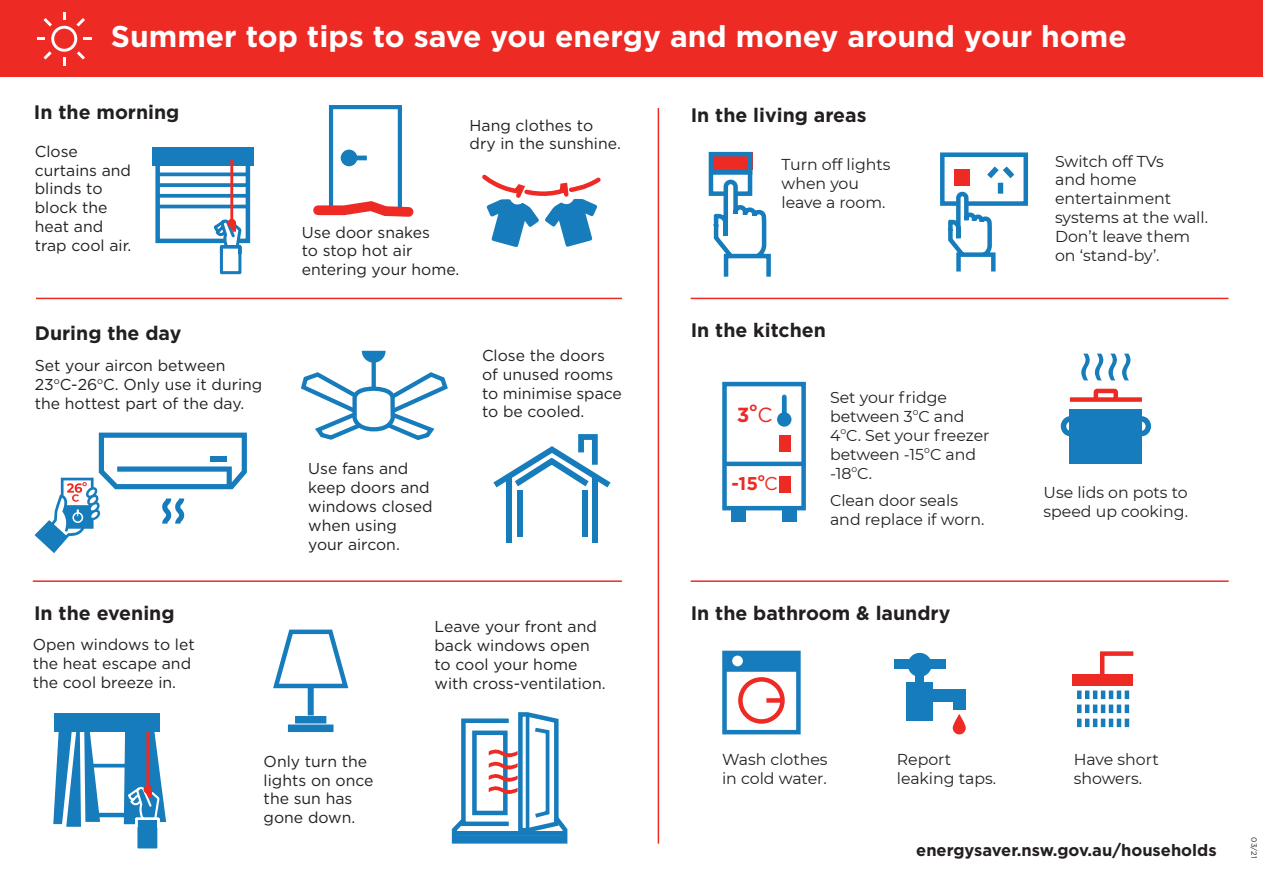
<style>
.page{position:relative;width:1263px;height:893px;background:#fff}
.page>*{position:absolute;margin:0;border:0;box-sizing:border-box;transform-origin:0 0}
.Heading_1{font:700 30px "Gotham";color:#fff}
.t1{font:700 20.4px "Gotham";color:#ee2a25}
.Heading_2{font:700 19.5px "Gotham";color:#231f20}
.t2{font:700 18.45px "Gotham";color:#ee2a25}
.t3{font:700 16.5px "Gotham";color:#231f20}
.Body_Black_10pt{font:15.75px/18.9px "Gotham";color:#231f20}
.t4{font:15.75px/18.9px "Montserrat";color:#231f20}
._9pt_text{font:15.75px/18px "Gotham";color:#231f20}
.t5{font:700 11.85px "Gotham";color:#ee2a25}
.t6{font:700 10.8px "Gotham";color:#ee2a25}
.t7{font:7.5px "Gotham";color:#231f20}
.s1{font-weight:400}
</style>
<div class="page">
<div style="left:0;top:0;width:1263px;height:77px;background:#ee2a25"></div>
<hr style="left:36px;top:298px;width:586px;height:1px;background:#ee2a25">
<hr style="left:33px;top:580px;width:589px;height:2px;background:#ee2a25">
<div style="left:506px;top:476px;width:6px;height:66px;background:#167cbb"></div>
<div style="left:592px;top:476px;width:6px;height:66px;background:#167cbb"></div>
<svg style="left:493px;top:434px;width:117px;height:54px"></svg>
<div style="left:517px;top:490px;width:6px;height:47px;background:#167cbb"></div>
<div style="left:582px;top:490px;width:6px;height:47px;background:#167cbb"></div>
<svg style="left:273px;top:629px;width:76px;height:61px"></svg>
<div style="left:308px;top:684px;width:6px;height:31px;background:#167cbb"></div>
<div style="left:295px;top:716px;width:31px;height:7px;background:#167cbb"></div>
<div style="left:288px;top:724px;width:45px;height:8px;background:#167cbb"></div>
<svg style="left:34px;top:433px;width:213px;height:120px"></svg>
<svg style="left:37px;top:12px;width:54px;height:54px"></svg>
<hr style="left:691px;top:298px;width:537px;height:1px;background:#ee2a25">
<hr style="left:691px;top:580px;width:538px;height:2px;background:#ee2a25">
<svg style="left:953px;top:714px;width:13px;height:20px"></svg>
<hr style="left:658px;top:108px;width:1px;height:736px;background:#ee2a25">
<div style="left:940px;top:152px;width:88px;height:54px;background:#fff;border:4px solid #167cbb"></div>
<div style="left:954px;top:169px;width:16px;height:16px;background:#ee2a25"></div>
<svg style="left:946px;top:190px;width:52px;height:110px"></svg>
<svg style="left:987px;top:166px;width:28px;height:18px"></svg>
<div style="left:998px;top:183px;width:5px;height:11px;background:#167cbb"></div>
<div style="left:155px;top:155px;width:95px;height:88px;background:#fff;border:4px solid #167cbb"></div>
<div style="left:152px;top:147px;width:102px;height:19px;background:#167cbb"></div>
<svg style="left:157px;top:172px;width:90px;height:4px"></svg>
<svg style="left:157px;top:183px;width:90px;height:4px"></svg>
<svg style="left:157px;top:194px;width:90px;height:4px"></svg>
<hr style="left:158px;top:205px;width:90px;height:3px;background:#167cbb">
<hr style="left:230px;top:160px;width:3px;height:62px;background:#ee2a25">
<svg style="left:211px;top:217px;width:32px;height:58px"></svg>
<div style="left:228px;top:219px;width:8px;height:8px;background:#ee2a25;border-radius:50%"></div>
<div style="left:329px;top:105px;width:73px;height:109px;border:4px solid #167cbb"></div>
<hr style="left:350px;top:156px;width:17px;height:4px;background:#167cbb">
<svg style="left:313px;top:196px;width:101px;height:21px"></svg>
<div style="left:341px;top:150px;width:16px;height:16px;background:#167cbb;border-radius:50%"></div>
<svg style="left:482px;top:174px;width:119px;height:73px"></svg>
<svg style="left:362px;top:351px;width:24px;height:12px"></svg>
<hr style="left:372px;top:357px;width:4px;height:39px;background:#167cbb">
<svg style="left:300px;top:369px;width:148px;height:71px"></svg>
<svg style="left:1060px;top:413px;width:91px;height:26px"></svg>
<svg style="left:1069px;top:388px;width:73px;height:14px"></svg>
<div style="left:1070px;top:409px;width:72px;height:54px;background:#167cbb"></div>
<svg style="left:1081px;top:354px;width:50px;height:26px"></svg>
<svg style="left:1098px;top:651px;width:36px;height:24px"></svg>
<div style="left:1072px;top:675px;width:61px;height:11px;background:#ee2a25"></div>
<svg style="left:1077px;top:690px;width:52px;height:37px"></svg>
<div style="left:722px;top:651px;width:79px;height:83px;border:4px solid #167cbb"></div>
<div style="left:726px;top:652px;width:72px;height:20px;background:#167cbb;border:1px solid #167cbb"></div>
<div style="left:732px;top:656px;width:11px;height:10px;background:#fff;border-radius:50%"></div>
<div style="left:738px;top:677px;width:47px;height:47px;border:4px solid #ee2a25;border-radius:50%"></div>
<div style="left:766px;top:698px;width:16px;height:5px;background:#ee2a25"></div>
<div style="left:906px;top:682px;width:27px;height:38px;background:#167cbb"></div>
<div style="left:915px;top:665px;width:9px;height:21px;background:#167cbb"></div>
<div style="left:894px;top:659px;width:52px;height:9px;background:#167cbb"></div>
<div style="left:931px;top:689px;width:35px;height:13px;background:#167cbb"></div>
<div style="left:953px;top:691px;width:13px;height:19px;background:#167cbb"></div>
<div style="left:908px;top:653px;width:24px;height:24px;background:#167cbb;border-radius:50%"></div>
<div style="left:60px;top:717px;width:94px;height:100px;background:#fff;border:4px solid #167cbb"></div>
<hr style="left:62px;top:764px;width:89px;height:3px;background:#167cbb">
<svg style="left:53px;top:732px;width:48px;height:95px"></svg>
<div style="left:54px;top:713px;width:106px;height:19px;background:#167cbb"></div>
<svg style="left:123px;top:732px;width:44px;height:117px"></svg>
<div style="left:144px;top:785px;width:8px;height:9px;background:#ee2a25;border-radius:50%"></div>
<svg style="left:451px;top:712px;width:117px;height:132px"></svg>
<div style="left:711px;top:153px;width:41px;height:17px;background:#ee2a25"></div>
<div style="left:709px;top:152px;width:43px;height:44px;border:4px solid #167cbb"></div>
<div style="left:711px;top:169px;width:41px;height:6px;background:#167cbb"></div>
<svg style="left:711px;top:177px;width:62px;height:205px"></svg>
<div style="left:732px;top:506px;width:14px;height:16px;background:#167cbb"></div>
<div style="left:782px;top:506px;width:14px;height:16px;background:#167cbb"></div>
<div style="left:722px;top:382px;width:84px;height:128px;background:#fff;border:4px solid #167cbb"></div>
<hr style="left:726px;top:462px;width:76px;height:4px;background:#167cbb">
<div style="left:780px;top:435px;width:11px;height:17px;background:#ee2a25"></div>
<div style="left:780px;top:476px;width:11px;height:16px;background:#ee2a25"></div>
<div style="left:777px;top:412px;width:14px;height:15px;background:#167cbb;border-radius:50%"></div>
<div style="left:782px;top:397px;width:5px;height:22px;background:#167cbb"></div>
<h1 class="Heading_1" style="left:111px;top:19px;width:1017px">Summer top tips to save you energy and money around your home</h1>
<h2 class="Heading_2" style="left:34px;top:101px;width:147px">In the morning</h2>
<p class="Body_Black_10pt" style="left:35px;top:141px;width:98px">Close curtains and blinds to block the heat and trap cool air.</p>
<h2 class="Heading_2" style="left:35px;top:321px;width:148px">During the day</h2>
<p class="Body_Black_10pt" style="left:35px;top:356px;width:229px">Set your aircon between<br>23<sup>o</sup>C-26<sup>o</sup>C. Only use it during the hottest part of the day.</p>
<h2 class="Heading_2" style="left:34px;top:602px;width:142px">In the evening</h2>
<p class="Body_Black_10pt" style="left:33px;top:635px;width:163px">Open windows to let the heat escape and the cool breeze in.</p>
<p class="_9pt_text" style="left:470px;top:116px;width:153px">Hang clothes to dry in the sunshine.</p>
<p class="Body_Black_10pt" style="left:302px;top:222px;width:159px">Use door snakes<br>to stop hot air entering your home.</p>
<p class="Body_Black_10pt" style="left:308px;top:459px;width:126px">Use fans and keep doors and windows closed when using your aircon.</p>
<p class="Body_Black_10pt" style="left:482px;top:345px;width:141px">Close the doors of unused rooms to minimise space to be cooled.</p>
<p class="Body_Black_10pt" style="left:434px;top:617px;width:173px">Leave your front and back windows open to cool your home with cross-ventilation.</p>
<p class="Body_Black_10pt" style="left:264px;top:751px;width:111px">Only turn the lights on once the sun has gone down.</p>
<p class="Heading_2" style="left:691px;top:104px;width:177px">In the living areas</p>
<p class="t4" style="left:781px;top:154px;width:111px">Turn off lights when you leave a room.</p>
<p class="t4" style="left:1055px;top:151px;width:155px">Switch off TVs<br>and home entertainment systems at the wall.<br>Don’t leave them on ‘stand-by’.</p>
<p class="Heading_2" style="left:691px;top:319px;width:137px">In the kitchen</p>
<p class="t5" style="left:749px;top:400px;width:9px">o</p>
<p class="t1" style="left:737px;top:402px;width:37px">3 <span class="s1">C</span></p>
<p class="t6" style="left:758px;top:470px;width:9px">o</p>
<p class="t2" style="left:731px;top:473px;width:48px">-15 <span class="s1">C</span></p>
<p class="t4" style="left:830px;top:387px;width:161px">Set your fridge between 3<sup>o</sup>C and<br>4<sup>o</sup>C. Set your freezer between -15<sup>o</sup>C and -18<sup>o</sup>C.</p>
<p class="t4" style="left:830px;top:490px;width:156px">Clean door seals and replace if worn.</p>
<p class="t4" style="left:1043px;top:482px;width:146px">Use lids on pots to speed up cooking.</p>
<p class="Heading_2" style="left:691px;top:602px;width:261px">In the bathroom &amp; laundry</p>
<p class="t4" style="left:722px;top:750px;width:107px">Wash clothes in cold water.</p>
<p class="t4" style="left:897px;top:750px;width:101px">Report leaking taps.</p>
<p class="t4" style="left:1074px;top:750px;width:87px">Have short showers.</p>
<p class="t3" style="left:916px;top:840px;width:302px">energysaver.nsw.gov.au/households</p>
<p class="t7" style="left:1258px;top:837px;width:22px;rotate:90deg">03/21</p>
</div>
